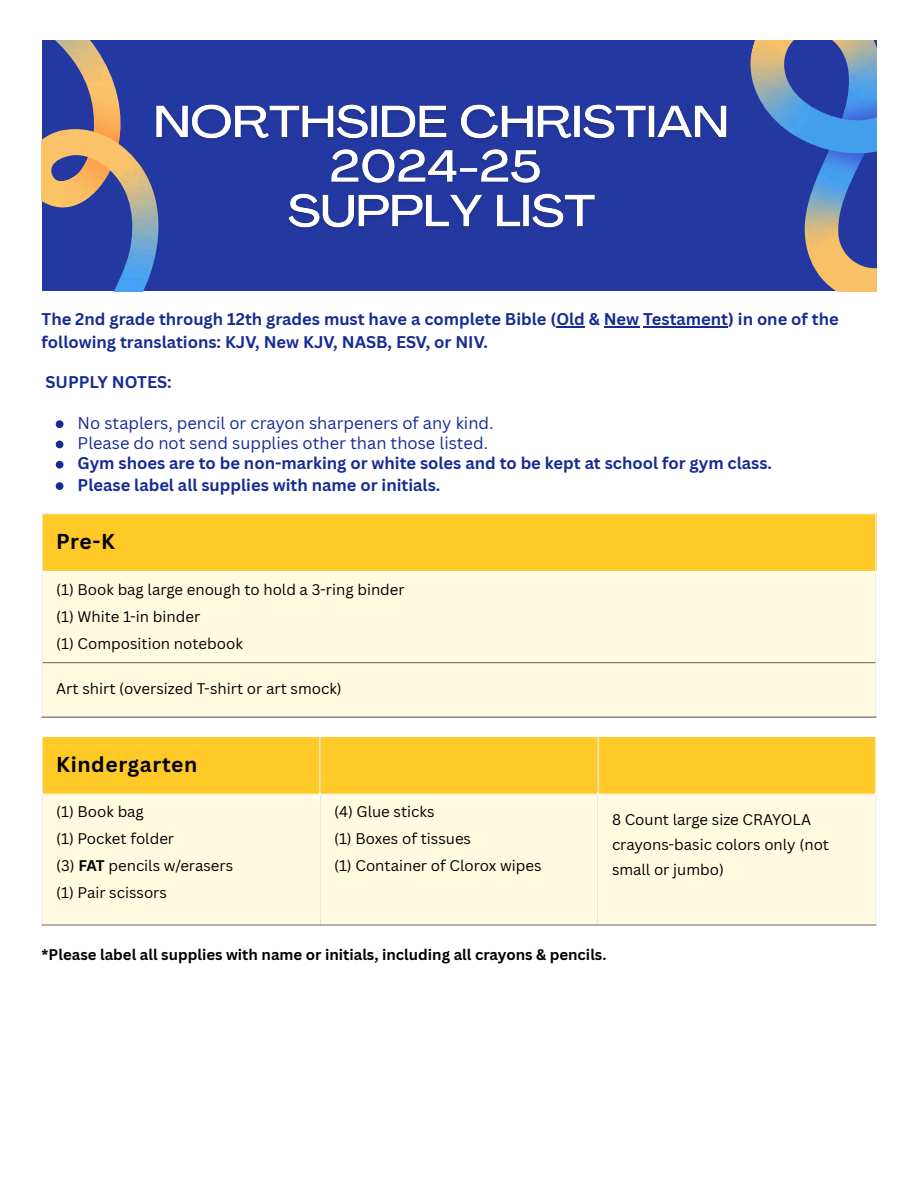
<style>
.page{position:relative;width:918px;height:1186px;background:#fff}
.page>*{position:absolute;margin:0;border:0;box-sizing:border-box;transform-origin:0 0}
.t1{font:700 21px "Canva Sans";letter-spacing:.03em;color:#000}
.t2{font:700 16.5px/22.5px "Canva Sans";color:#172b94}
.t3{font:16.5px "Canva Sans";color:#172b94}
.t4{font:15px/24.8px "Canva Sans";color:#000}
.t5{font:700 15px "Canva Sans";color:#000}
.s1{font-weight:700}
</style>
<div class="page">
<svg style="left:556px;top:326px;width:29px;height:1px"></svg>
<hr style="left:604px;top:326px;width:35px;height:1px;background:#172b94">
<hr style="left:643px;top:326px;width:85px;height:1px;background:#172b94">
<div style="left:42px;top:40px;width:834px;height:251px;background:#2438a2"></div>
<img style="left:219px;top:104px;width:508px;height:125px">
<img style="left:42px;top:40px;width:177px;height:251px">
<svg style="left:87px;top:85px;width:35px;height:59px"></svg>
<svg style="left:64px;top:157px;width:46px;height:50px"></svg>
<img style="left:750px;top:40px;width:126px;height:251px">
<svg style="left:801px;top:142px;width:63px;height:94px"></svg>
<svg style="left:831px;top:61px;width:45px;height:66px"></svg>
<svg style="left:56px;top:420px;width:7px;height:8px"></svg>
<svg style="left:56px;top:441px;width:7px;height:7px"></svg>
<svg style="left:56px;top:461px;width:7px;height:7px"></svg>
<svg style="left:56px;top:482px;width:7px;height:8px"></svg>
<div style="left:42px;top:513px;width:834px;height:59px;background:#ffca28"></div>
<div style="left:43px;top:572px;width:832px;height:144px;background:#fffae0"></div>
<hr style="left:42px;top:514px;width:1px;height:202px;background:#fff">
<hr style="left:875px;top:514px;width:1px;height:202px;background:#fff">
<hr style="left:42px;top:513px;width:834px;height:1px;background:#fff">
<hr style="left:42px;top:571px;width:834px;height:1px;background:#fff">
<hr style="left:43px;top:662px;width:832px;height:1px;background:#767676">
<hr style="left:42px;top:716px;width:834px;height:2px;background:#767676">
<div style="left:43px;top:737px;width:832px;height:57px;background:#ffca28"></div>
<div style="left:43px;top:795px;width:832px;height:129px;background:#fffae0"></div>
<hr style="left:320px;top:737px;width:1px;height:187px;background:#fff">
<hr style="left:597px;top:737px;width:2px;height:187px;background:#fff">
<hr style="left:42px;top:924px;width:834px;height:1px;background:#767676">
<p class="t2" style="left:42px;top:307px;width:799px">The 2nd grade through 12th grades must have a complete Bible (Old &amp; New Testament) in one of the following translations: KJV, New KJV, NASB, ESV, or NIV.</p>
<p class="t2" style="left:46px;top:370px;width:128px">SUPPLY NOTES:</p>
<p class="t3" style="left:78px;top:411px;width:417px">No staplers, pencil or crayon sharpeners of any kind.</p>
<p class="t3" style="left:78px;top:431px;width:412px">Please do not send supplies other than those listed.</p>
<p class="t2" style="left:78px;top:451px;width:696px">Gym shoes are to be non-marking or white soles and to be kept at school for gym class.</p>
<p class="t2" style="left:78px;top:473px;width:364px">Please label all supplies with name or initials.</p>
<p class="t1" style="left:56px;top:527px;width:60px">Pre-K</p>
<p class="t4" style="left:56px;top:576px;width:350px">(1) Book bag large enough to hold a 3-ring binder</p>
<p class="t4" style="left:56px;top:603px;width:146px">(1) White 1-in binder</p>
<p class="t4" style="left:56px;top:630px;width:188px">(1) Composition notebook</p>
<p class="t4" style="left:56px;top:675px;width:287px">Art shirt (oversized T-shirt or art smock)</p>
<p class="t1" style="left:56px;top:749px;width:143px">Kindergarten</p>
<p class="t4" style="left:56px;top:799px;width:89px">(1) Book bag</p>
<p class="t4" style="left:56px;top:826px;width:119px">(1) Pocket folder</p>
<p class="t4" style="left:56px;top:853px;width:178px">(3) <span class="s1">FAT</span> pencils w/erasers</p>
<p class="t4" style="left:56px;top:880px;width:112px">(1) Pair scissors</p>
<p class="t4" style="left:334px;top:799px;width:102px">(4) Glue sticks</p>
<p class="t4" style="left:334px;top:826px;width:138px">(1) Boxes of tissues</p>
<p class="t4" style="left:334px;top:853px;width:209px">(1) Container of Clorox wipes</p>
<p class="t4" style="left:612px;top:807px;width:219px">8 Count large size CRAYOLA crayons-basic colors only (not small or jumbo)</p>
<p class="t5" style="left:42px;top:944px;width:566px">*Please label all supplies with name or initials, including all crayons &amp; pencils.</p>
</div>
